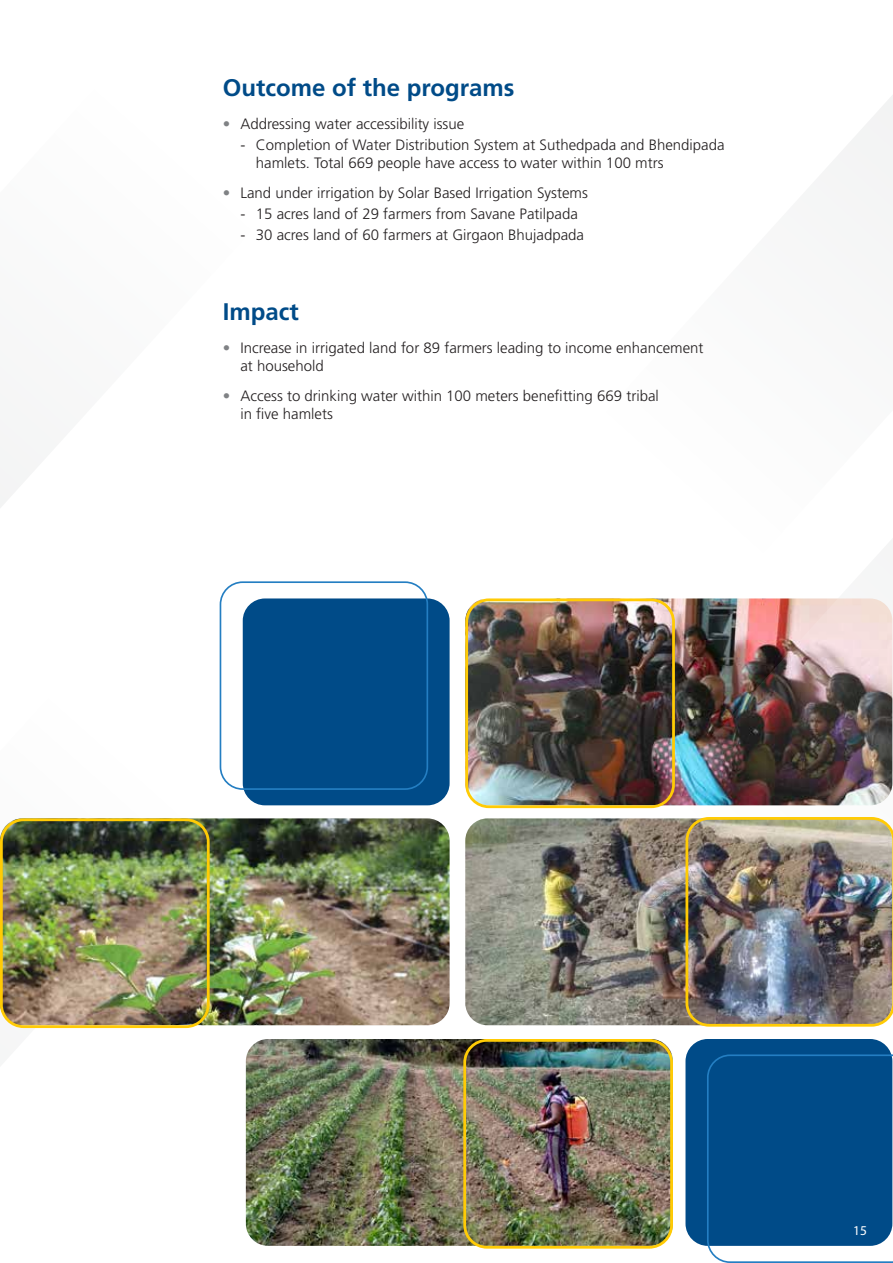
<style>
.page{position:relative;width:893px;height:1263px;background:#fff}
.page>*{position:absolute;margin:0;border:0;box-sizing:border-box;transform-origin:0 0}
.t1{font:700 24px "Frutiger LT Pro";color:#004b88}
.t2{font:300 15px/18px "Frutiger LT Pro";color:#231f20}
.t3{font:13.5px "Myriad Pro";color:#fff}
.s1{color:#808285}
</style>
<div class="page">
<img style="left:320px;top:1039px;width:143px;height:207px">
<img style="left:465px;top:818px;width:87px;height:207px">
<img style="left:552px;top:598px;width:341px;height:455px">
<svg style="left:826px;top:95px;width:67px;height:455px"></svg>
<svg style="left:22px;top:601px;width:298px;height:645px"></svg>
<img style="left:210px;top:818px;width:240px;height:207px">
<div style="left:243px;top:598px;width:207px;height:207px;background:#004b88;border-radius:22px"></div>
<svg style="left:220px;top:581px;width:208px;height:209px"></svg>
<div style="left:685px;top:1039px;width:207px;height:207px;background:#004b88;border-radius:22px"></div>
<svg style="left:707px;top:1054px;width:186px;height:209px"></svg>
<img style="left:685px;top:817px;width:208px;height:210px">
<img style="left:465px;top:598px;width:210px;height:210px">
<img style="left:463px;top:1039px;width:210px;height:209px">
<img style="left:0;top:818px;width:210px;height:210px">
<h1 class="t1" style="left:223px;top:73px;width:293px">Outcome of the programs</h1>
<p class="t2" style="left:223px;top:114px;width:243px"><span class="s1">•</span> Addressing water accessibility issue</p>
<p class="t2" style="left:256px;top:135px;width:470px;text-indent:-15px">- Completion of Water Distribution System at Suthedpada and Bhendipada hamlets. Total 669 people have access to water within 100 mtrs</p>
<p class="t2" style="left:223px;top:183px;width:367px"><span class="s1">•</span> Land under irrigation by Solar Based Irrigation Systems</p>
<p class="t2" style="left:240px;top:204px;width:339px">- 15 acres land of 29 farmers from Savane Patilpada</p>
<p class="t2" style="left:240px;top:225px;width:345px">- 30 acres land of 60 farmers at Girgaon Bhujadpada</p>
<h1 class="t1" style="left:223px;top:298px;width:78px">Impact</h1>
<p class="t2" style="left:240px;top:339px;width:465px;text-indent:-18px"><span class="s1">•</span> Increase in irrigated land for 89 farmers leading to income enhancement at household</p>
<p class="t2" style="left:240px;top:387px;width:420px;text-indent:-18px"><span class="s1">•</span> Access to drinking water within 100 meters benefitting 669 tribal in five hamlets</p>
<p class="t3" style="left:853px;top:1222px;width:15px">15</p>
</div>
